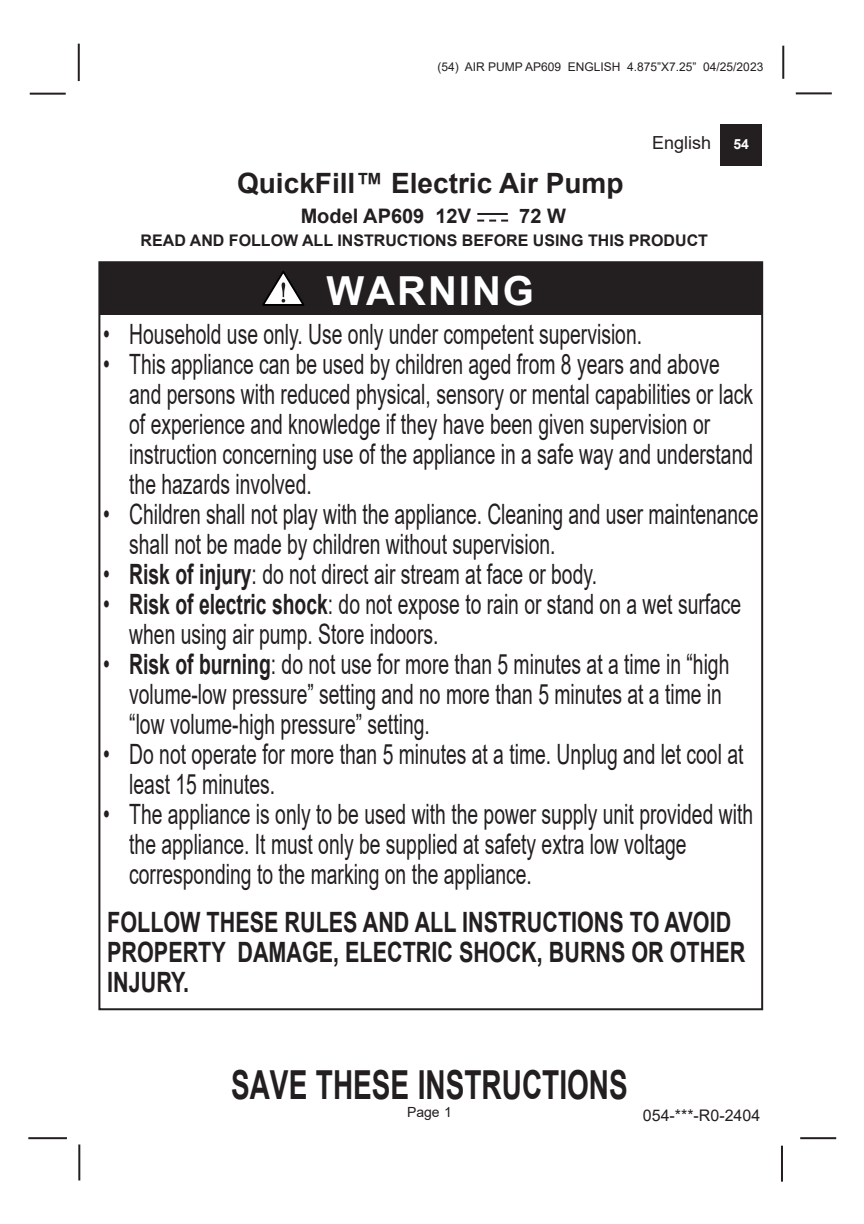
<style>
.page{position:relative;width:864px;height:1224px;background:#fff}
.page>*{position:absolute;margin:0;border:0;box-sizing:border-box;transform-origin:0 0}
.t1{font:700 40px "Arial";color:#231f20;scale:.7 1}
.t2{font:700 40px "Arial";letter-spacing:.05em;color:#fff}
.Paragraph_Style1{font:28px/30px "Arial";color:#231f20;scale:.69 1}
.Paragraph_Style9{font:700 28px/30px "Arial";color:#231f20;scale:.77 1}
.Paragraph_Style14{font:700 28px "Arial";color:#231f20}
.Paragraph_Style15{font:700 20px "Arial";color:#231f20}
.t3{font:18px "Arial";color:#231f20}
.Paragraph_Style2{font:700 16px "Arial";color:#231f20}
.Paragraph_Style1-2{font:16px "Arial";color:#231f20}
.t4{font:14px "Arial";color:#231f20}
.t5{font:12px "Arial";color:#231f20}
.s1{font-weight:700;font-size:14px;color:#fff}
.s2{font-weight:700}
</style>
<div class="page">
<hr style="left:78px;top:44px;width:2px;height:37px;background:#231f20">
<hr style="left:30px;top:93px;width:36px;height:2px;background:#231f20">
<hr style="left:782px;top:46px;width:2px;height:33px;background:#231f20">
<hr style="left:796px;top:92px;width:36px;height:2px;background:#231f20">
<hr style="left:28px;top:1137px;width:39px;height:2px;background:#231f20">
<hr style="left:78px;top:1144px;width:2px;height:36px;background:#231f20">
<hr style="left:781px;top:1146px;width:2px;height:36px;background:#231f20">
<hr style="left:800px;top:1137px;width:36px;height:2px;background:#231f20">
<div style="left:721px;top:124px;width:41px;height:42px;background:#231f20"></div>
<div style="left:100px;top:263px;width:662px;height:51px;background:#231f20"></div>
<hr style="left:477px;top:213px;width:31px;height:2px;background:#231f20">
<svg style="left:477px;top:220px;width:31px;height:2px"></svg>
<svg style="left:262px;top:271px;width:42px;height:35px"></svg>
<p class="t5" style="left:437px;top:59px;width:327px">(54) AIR PUMP AP609 ENGLISH 4.875”X7.25” 04/25/2023</p>
<p class="t3" style="left:652px;top:130px;width:98px">English <span class="s1">54</span></p>
<p class="Paragraph_Style14" style="left:237px;top:163px;width:388px">QuickFill™ Electric Air Pump</p>
<p class="Paragraph_Style15" style="left:301px;top:202px;width:172px">Model AP609 12V</p>
<p class="Paragraph_Style15" style="left:519px;top:202px;width:48px">72 W</p>
<p class="Paragraph_Style2" style="left:141px;top:229px;width:569px">READ AND FOLLOW ALL INSTRUCTIONS BEFORE USING THIS PRODUCT</p>
<p class="t2" style="left:327px;top:262px;width:209px">WARNING</p>
<p class="Paragraph_Style1" style="left:103px;top:319px;width:783px">• Household use only. Use only under competent supervision.</p>
<p class="Paragraph_Style1" style="left:103px;top:349px;width:895px">• This appliance can be used by children aged from 8 years and above</p>
<p class="Paragraph_Style1" style="left:129px;top:379px;width:906px">and persons with reduced physical, sensory or mental capabilities or lack</p>
<p class="Paragraph_Style1" style="left:129px;top:409px;width:843px">of experience and knowledge if they have been given supervision or</p>
<p class="Paragraph_Style1" style="left:129px;top:439px;width:906px">instruction concerning use of the appliance in a safe way and understand</p>
<p class="Paragraph_Style1" style="left:129px;top:469px;width:266px">the hazards involved.</p>
<p class="Paragraph_Style1" style="left:129px;top:499px;width:913px;text-indent:-26px">• Children shall not play with the appliance. Cleaning and user maintenance shall not be made by children without supervision.</p>
<p class="Paragraph_Style1" style="left:103px;top:559px;width:717px">• <span class="s2">Risk of injury</span>: do not direct air stream at face or body.</p>
<p class="Paragraph_Style1" style="left:103px;top:589px;width:926px">• <span class="s2">Risk of electric shock</span>: do not expose to rain or stand on a wet surface</p>
<p class="Paragraph_Style1" style="left:129px;top:619px;width:450px">when using air pump. Store indoors.</p>
<p class="Paragraph_Style1" style="left:103px;top:649px;width:909px">• <span class="s2">Risk of burning</span>: do not use for more than 5 minutes at a time in “high</p>
<p class="Paragraph_Style1" style="left:129px;top:679px;width:861px">volume-low pressure” setting and no more than 5 minutes at a time in</p>
<p class="Paragraph_Style1" style="left:129px;top:709px;width:437px">“low volume-high pressure” setting.</p>
<p class="Paragraph_Style1" style="left:103px;top:739px;width:929px">• Do not operate for more than 5 minutes at a time. Unplug and let cool at</p>
<p class="Paragraph_Style1" style="left:129px;top:769px;width:213px">least 15 minutes.</p>
<p class="Paragraph_Style1" style="left:103px;top:799px;width:943px">• The appliance is only to be used with the power supply unit provided with</p>
<p class="Paragraph_Style1" style="left:129px;top:829px;width:809px">the appliance. It must only be supplied at safety extra low voltage</p>
<p class="Paragraph_Style1" style="left:129px;top:859px;width:585px">corresponding to the marking on the appliance.</p>
<p class="Paragraph_Style9" style="left:107px;top:908px;width:830px">FOLLOW THESE RULES AND ALL INSTRUCTIONS TO AVOID<br>PROPERTY DAMAGE, ELECTRIC SHOCK, BURNS OR OTHER<br>INJURY.</p>
<h1 class="t1" style="left:231px;top:1057px;width:568px">SAVE THESE INSTRUCTIONS</h1>
<p class="t4" style="left:407px;top:1103px;width:46px">Page 1</p>
<p class="Paragraph_Style1-2" style="left:643px;top:1104px;width:119px">054-***-R0-2404</p>
</div>
